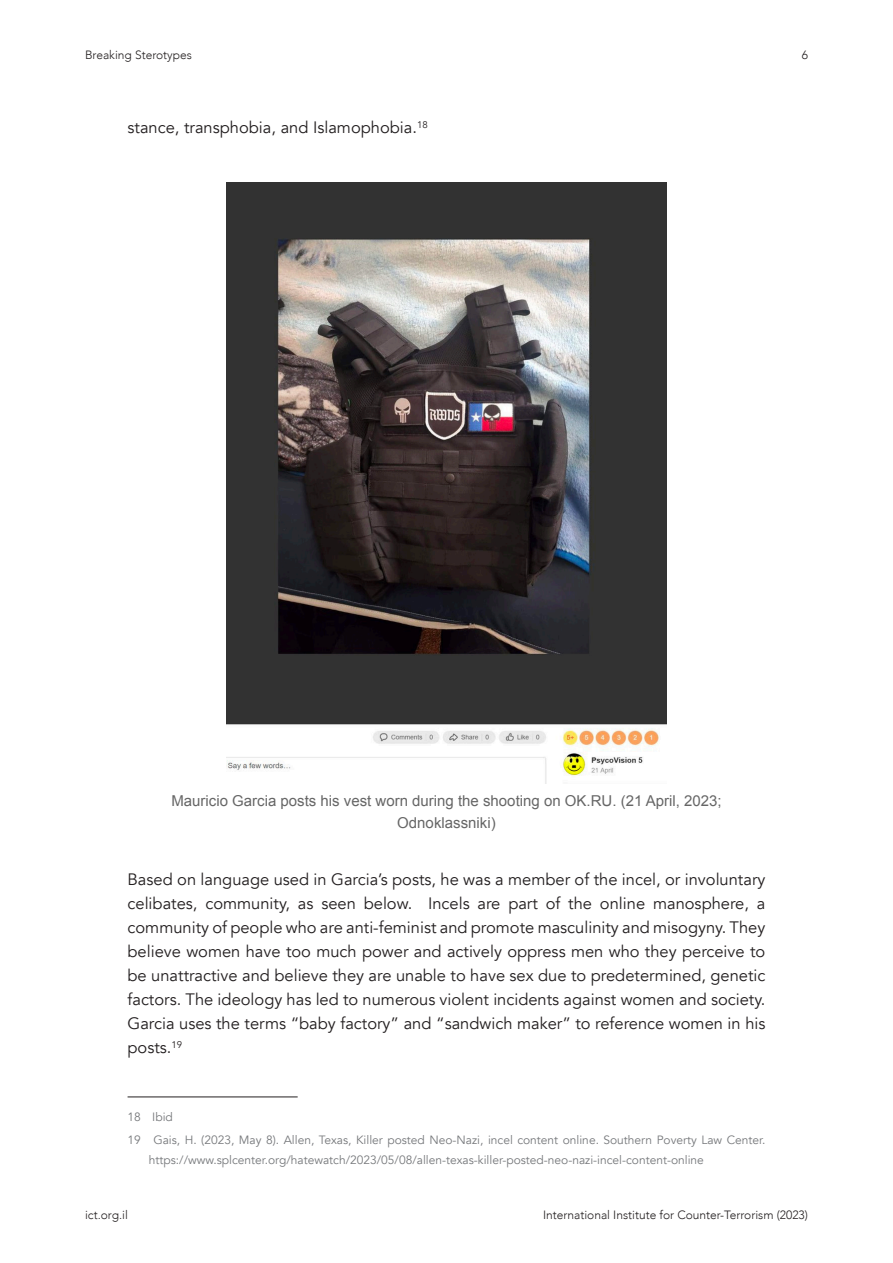
<style>
.page{position:relative;width:893px;height:1263px;background:#fff}
.page>*{position:absolute;margin:0;border:0;box-sizing:border-box;transform-origin:0 0}
.Body{font:16.5px/24px "Avenir";color:#231f20;text-align:justify}
.Subtitle{font:15px/22.5px "Arial";color:#666;text-align:center}
.Footnotes{font:12px/19.5px "Avenir";color:#76787b}
.t1{font:300 12px "Avenir";color:#231f20}
</style>
<div class="page">
<img style="left:226px;top:182px;width:441px;height:601px">
<hr style="left:128px;top:1096px;width:170px;height:1px;background:#231f20">
<p class="t1" style="left:85px;top:48px;width:108px">Breaking Sterotypes</p>
<p class="Body" style="left:128px;top:116px;width:302px">stance, transphobia, and Islamophobia.<sup>18</sup></p>
<p class="t1" style="left:802px;top:48px;width:8px">6</p>
<p class="Subtitle" style="left:171px;top:790px;width:552px">Mauricio Garcia posts his vest worn during the shooting on OK.RU. (21 April, 2023;<br>Odnoklassniki)</p>
<p class="Body" style="left:128px;top:868px;width:639px">Based on language used in Garcia’s posts, he was a member of the incel, or involuntary celibates, community, as seen below. Incels are part of the online manosphere, a community of people who are anti-feminist and promote masculinity and misogyny. They believe women have too much power and actively oppress men who they perceive to be unattractive and believe they are unable to have sex due to predetermined, genetic factors. The ideology has led to numerous violent incidents against women and society.<br>Garcia uses the terms “baby factory” and “sandwich maker” to reference women in his posts.<sup>19</sup></p>
<p class="Footnotes" style="left:128px;top:1107px;width:47px">18 Ibid</p>
<p class="Footnotes" style="left:149px;top:1131px;width:618px;text-indent:-21px">19 Gais, H. (2023, May 8). Allen, Texas, Killer posted Neo-Nazi, incel content online. Southern Poverty Law Center. https://www.splcenter.org/hatewatch/2023/05/08/allen-texas-killer-posted-neo-nazi-incel-content-online</p>
<p class="t1" style="left:85px;top:1208px;width:44px">ict.org.il</p>
<p class="t1" style="left:543px;top:1208px;width:266px">International Institute for Counter-Terrorism (2023)</p>
</div>
